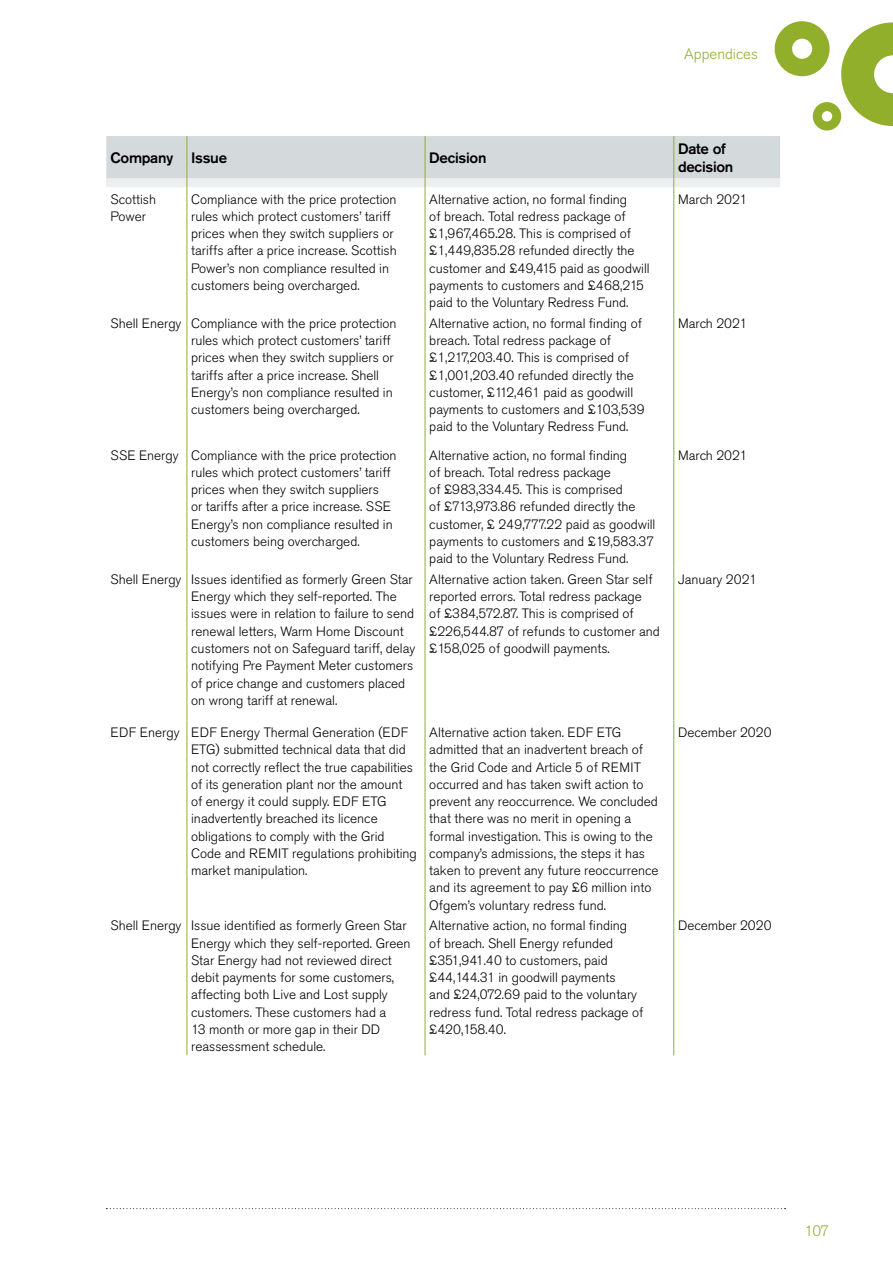
<style>
.page{position:relative;width:893px;height:1263px;background:#fff}
.page>*{position:absolute;margin:0;border:0;box-sizing:border-box;transform-origin:0 0}
.t1{font:500 15px/18px "Akzidenz Grotesk Pro";letter-spacing:-.02em;color:#000}
.t2{font:300 15px "Akzidenz Grotesk Pro";color:#92af2b}
.t3{font:300 13.5px/17.2px "Akzidenz Grotesk Pro";color:#000}
</style>
<div class="page">
<hr style="left:187px;top:187px;width:1px;height:124px;background:#92af2b">
<hr style="left:425px;top:187px;width:1px;height:124px;background:#92af2b">
<hr style="left:673px;top:187px;width:1px;height:124px;background:#92af2b">
<hr style="left:187px;top:311px;width:1px;height:132px;background:#92af2b">
<hr style="left:425px;top:311px;width:1px;height:132px;background:#92af2b">
<hr style="left:673px;top:311px;width:1px;height:132px;background:#92af2b">
<hr style="left:187px;top:443px;width:1px;height:124px;background:#92af2b">
<hr style="left:425px;top:443px;width:1px;height:124px;background:#92af2b">
<hr style="left:673px;top:443px;width:1px;height:124px;background:#92af2b">
<hr style="left:187px;top:567px;width:1px;height:153px;background:#92af2b">
<hr style="left:425px;top:567px;width:1px;height:153px;background:#92af2b">
<hr style="left:673px;top:567px;width:1px;height:153px;background:#92af2b">
<hr style="left:187px;top:720px;width:1px;height:194px;background:#92af2b">
<hr style="left:425px;top:720px;width:1px;height:194px;background:#92af2b">
<hr style="left:673px;top:720px;width:1px;height:194px;background:#92af2b">
<hr style="left:187px;top:914px;width:1px;height:141px;background:#92af2b">
<hr style="left:425px;top:914px;width:1px;height:141px;background:#92af2b">
<hr style="left:673px;top:914px;width:1px;height:141px;background:#92af2b">
<svg style="left:106px;top:21px;width:787px;height:166px"></svg>
<svg style="left:106px;top:1208px;width:679px;height:1px"></svg>
<p class="t2" style="left:684px;top:44px;width:75px">Appendices</p>
<p class="t1" style="left:111px;top:148px;width:64px">Company</p>
<p class="t1" style="left:191px;top:148px;width:37px">Issue</p>
<p class="t1" style="left:429px;top:148px;width:59px">Decision</p>
<p class="t1" style="left:678px;top:139px;width:57px">Date of decision</p>
<p class="t3" style="left:111px;top:190px;width:47px">Scottish<br>Power</p>
<p class="t3" style="left:191px;top:190px;width:207px">Compliance with the price protection rules which protect customers’ tariff prices when they switch suppliers or tariffs after a price increase. Scottish Power’s non compliance resulted in customers being overcharged.</p>
<p class="t3" style="left:429px;top:190px;width:222px">Alternative action, no formal finding<br>of breach. Total redress package of £1,967,465.28. This is comprised of £1,449,835.28 refunded directly the customer and £49,415 paid as goodwill payments to customers and £468,215 paid to the Voluntary Redress Fund.</p>
<p class="t3" style="left:678px;top:190px;width:71px">March 2021</p>
<p class="t3" style="left:111px;top:315px;width:72px">Shell Energy</p>
<p class="t3" style="left:191px;top:315px;width:207px">Compliance with the price protection rules which protect customers’ tariff prices when they switch suppliers or tariffs after a price increase. Shell Energy’s non compliance resulted in customers being overcharged.</p>
<p class="t3" style="left:429px;top:315px;width:214px">Alternative action, no formal finding of breach. Total redress package of</p>
<p class="t3" style="left:678px;top:315px;width:71px">March 2021</p>
<p class="t3" style="left:429px;top:349px;width:217px">£1,217,203.40. This is comprised of £1,001,203.40 refunded directly the customer, £112,461 paid as goodwill payments to customers and £103,539 paid to the Voluntary Redress Fund.</p>
<p class="t3" style="left:111px;top:446px;width:70px">SSE Energy</p>
<p class="t3" style="left:191px;top:446px;width:207px">Compliance with the price protection rules which protect customers’ tariff prices when they switch suppliers<br>or tariffs after a price increase. SSE Energy’s non compliance resulted in customers being overcharged.</p>
<p class="t3" style="left:429px;top:446px;width:228px">Alternative action, no formal finding<br>of breach. Total redress package<br>of £983,334.45. This is comprised<br>of £713,973.86 refunded directly the customer, £ 249,777.22 paid as goodwill payments to customers and £19,583.37 paid to the Voluntary Redress Fund.</p>
<p class="t3" style="left:678px;top:446px;width:71px">March 2021</p>
<p class="t3" style="left:111px;top:571px;width:72px">Shell Energy</p>
<p class="t3" style="left:191px;top:571px;width:226px">Issues identified as formerly Green Star Energy which they self-reported. The issues were in relation to failure to send renewal letters, Warm Home Discount customers not on Safeguard tariff, delay notifying Pre Payment Meter customers of price change and customers placed on wrong tariff at renewal.</p>
<p class="t3" style="left:429px;top:571px;width:232px">Alternative action taken. Green Star self reported errors. Total redress package<br>of £384,572.87. This is comprised of £226,544.87 of refunds to customer and £158,025 of goodwill payments.</p>
<p class="t3" style="left:678px;top:571px;width:80px">January 2021</p>
<p class="t3" style="left:111px;top:724px;width:71px">EDF Energy</p>
<p class="t3" style="left:191px;top:724px;width:227px">EDF Energy Thermal Generation (EDF ETG) submitted technical data that did not correctly reflect the true capabilities of its generation plant nor the amount of energy it could supply. EDF ETG inadvertently breached its licence obligations to comply with the Grid Code and REMIT regulations prohibiting market manipulation.</p>
<p class="t3" style="left:429px;top:724px;width:231px">Alternative action taken. EDF ETG admitted that an inadvertent breach of the Grid Code and Article 5 of REMIT occurred and has taken swift action to prevent any reoccurrence. We concluded that there was no merit in opening a formal investigation. This is owing to the company’s admissions, the steps it has taken to prevent any future reoccurrence and its agreement to pay £6 million into Ofgem’s voluntary redress fund.</p>
<p class="t3" style="left:678px;top:724px;width:95px">December 2020</p>
<p class="t3" style="left:111px;top:917px;width:72px">Shell Energy</p>
<p class="t3" style="left:191px;top:917px;width:221px">Issue identified as formerly Green Star Energy which they self-reported. Green Star Energy had not reviewed direct debit payments for some customers, affecting both Live and Lost supply customers. These customers had a<br>13 month or more gap in their DD reassessment schedule.</p>
<p class="t3" style="left:429px;top:917px;width:216px">Alternative action, no formal finding<br>of breach. Shell Energy refunded £351,941.40 to customers, paid £44,144.31 in goodwill payments<br>and £24,072.69 paid to the voluntary redress fund. Total redress package of £420,158.40.</p>
<p class="t3" style="left:678px;top:917px;width:95px">December 2020</p>
<p class="t2" style="left:805px;top:1221px;width:26px">107</p>
</div>
